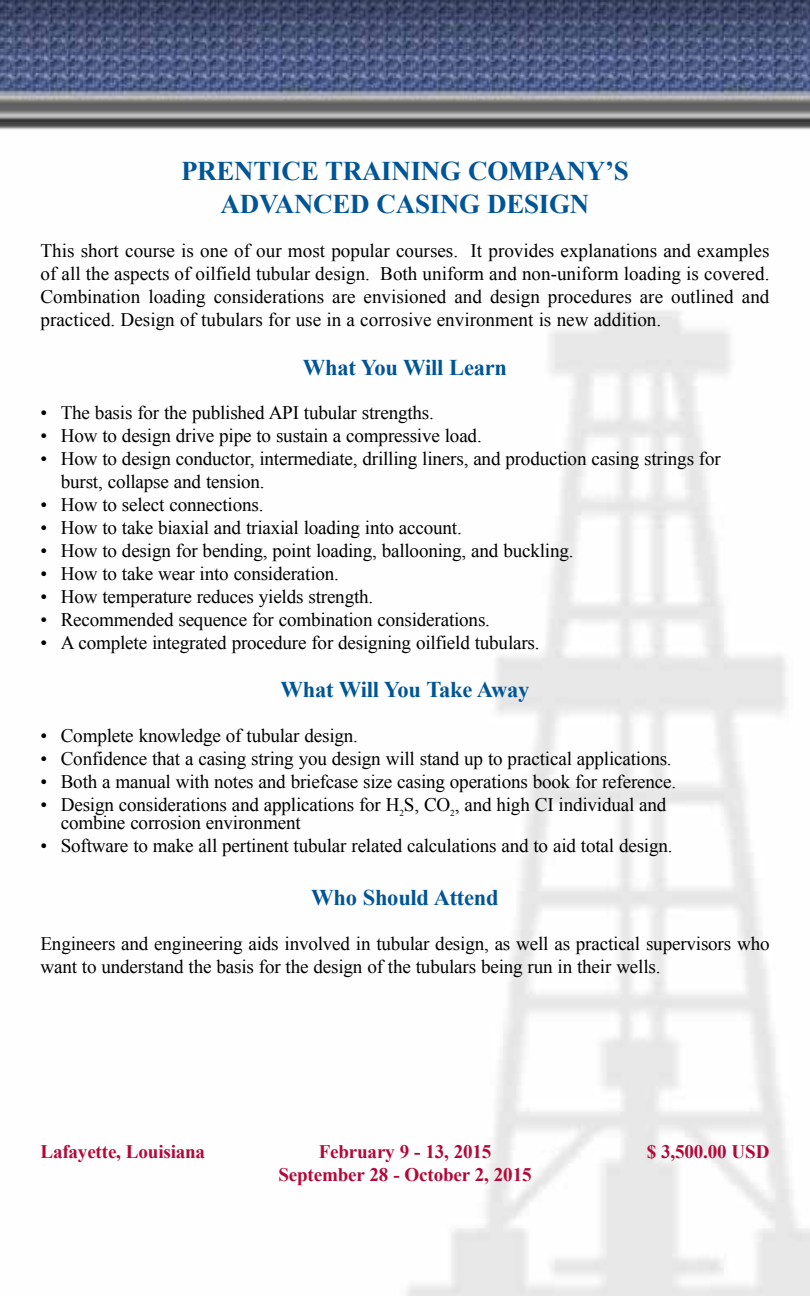
<style>
.page{position:relative;width:810px;height:1296px;background:#fff}
.page>*{position:absolute;margin:0;border:0;box-sizing:border-box;transform-origin:0 0}
.t1{font:700 27px/32.4px "Times New Roman";letter-spacing:-.01em;color:#005596}
.t2{font:700 22.5px "Times New Roman";letter-spacing:-.01em;color:#005596}
.t3{font:19.12px/22.9px "Times New Roman";letter-spacing:-.01em;color:#000}
.t4{font:700 19.12px "Times New Roman";letter-spacing:-.01em;color:#b30838}
</style>
<div class="page">
<img style="left:0;top:0;width:810px;height:1296px">
<h1 class="t1" style="left:181px;top:155px;width:35px">Prentice</h1>
<h1 class="t1" style="left:325px;top:155px;width:36px">Training</h1>
<h1 class="t1" style="left:468px;top:155px;width:40px">Compan</h1>
<h1 class="t1" style="left:221px;top:155px;width:405px;text-indent:365px">y’s<br>ADVANCED CASING DESIGN</h1>
<p class="t3" style="left:40px;top:239px;width:731px;text-align:justify">This short course is one of our most popular courses. It provides explanations and examples of all the aspects of oilfield tubular design. Both uniform and non-uniform loading is covered.<br>Combination loading considerations are envisioned and design procedures are outlined and practiced. Design of tubulars for use in a corrosive environment is new addition.</p>
<p class="t2" style="left:303px;top:354px;width:206px">What You Will Learn</p>
<p class="t3" style="left:40px;top:401px;width:395px">• The basis for the published API tubular strengths.</p>
<p class="t3" style="left:40px;top:424px;width:443px">• How to design drive pipe to sustain a compressive load.</p>
<p class="t3" style="left:61px;top:447px;width:662px;text-indent:-20px">• How to design conductor, intermediate, drilling liners, and production casing strings for burst, collapse and tension.</p>
<p class="t3" style="left:41px;top:493px;width:224px">• How to select connections.</p>
<p class="t3" style="left:41px;top:516px;width:423px">• How to take biaxial and triaxial loading into account.</p>
<p class="t3" style="left:41px;top:539px;width:535px">• How to design for bending, point loading, ballooning, and buckling.</p>
<p class="t3" style="left:41px;top:562px;width:300px">• How to take wear into consideration.</p>
<p class="t3" style="left:41px;top:585px;width:334px">• How temperature reduces yields strength.</p>
<p class="t3" style="left:41px;top:608px;width:451px">• Recommended sequence for combination considerations.</p>
<p class="t3" style="left:41px;top:631px;width:501px">• A complete integrated procedure for designing oilfield tubulars.</p>
<p class="t2" style="left:280px;top:677px;width:251px">What Will You Take Away</p>
<p class="t3" style="left:40px;top:724px;width:319px">• Complete knowledge of tubular design.</p>
<p class="t3" style="left:40px;top:747px;width:633px">• Confidence that a casing string you design will stand up to practical applications.</p>
<p class="t3" style="left:40px;top:770px;width:637px">• Both a manual with notes and briefcase size casing operations book for reference.</p>
<p class="t3" style="left:61px;top:795px;width:607px;line-height:18.4px;text-indent:-20px">• Design considerations and applications for H<sub>2</sub>S, CO<sub>2</sub>, and high CI individual and combine corrosion environment</p>
<p class="t3" style="left:41px;top:834px;width:634px">• Software to make all pertinent tubular related calculations and to aid total design.</p>
<p class="t2" style="left:311px;top:885px;width:189px">Who Should Attend</p>
<p class="t3" style="left:40px;top:932px;width:731px">Engineers and engineering aids involved in tubular design, as well as practical supervisors who want to understand the basis for the design of the tubulars being run in their wells.</p>
<p class="t4" style="left:40px;top:1141px;width:166px">Lafayette, Louisiana</p>
<p class="t4" style="left:319px;top:1141px;width:174px">February 9 - 13, 2015</p>
<p class="t4" style="left:647px;top:1141px;width:124px">$ 3,500.00 USD</p>
<p class="t4" style="left:278px;top:1164px;width:255px">September 28 - October 2, 2015</p>
</div>
